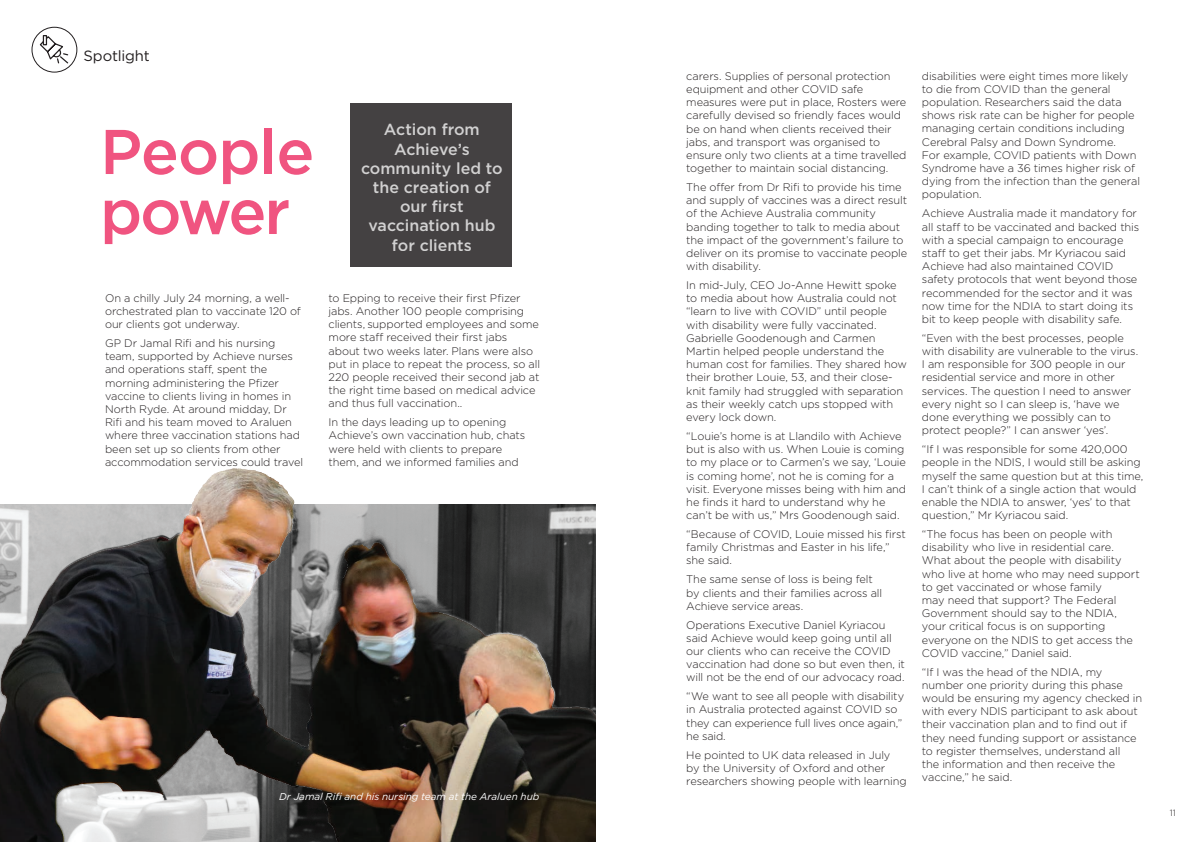
<style>
.page{position:relative;width:1191px;height:842px;background:#fff}
.page>*{position:absolute;margin:0;border:0;box-sizing:border-box;transform-origin:0 0}
.t1{font:500 63px/60px "Gotham";letter-spacing:-.02em;color:#f05480}
.t2{font:500 16px/19.2px "Gotham";letter-spacing:-.005em;color:#fff;text-align:center}
.t3{font:14.8px "Gotham";letter-spacing:-.01em;color:#231f20}
.t4{font:300 11px/13.2px "Gotham";letter-spacing:-.01em;color:#231f20}
.t5{font:italic 10px "Gotham";letter-spacing:-.005em;color:#fff}
.t6{font:300 9px "Gotham";color:#231f20}
</style>
<div class="page">
<div style="left:32px;top:27px;width:45px;height:45px;border:1px solid #231f20;border-radius:50%"></div>
<svg style="left:39px;top:34px;width:30px;height:31px"></svg>
<img style="left:0;top:468px;width:595px;height:374px">
<div style="left:350px;top:103px;width:162px;height:164px;background:#444142"></div>
<h3 class="t3" style="left:83px;top:46px;width:68px">Spotlight</h3>
<h1 class="t1" style="left:100px;top:121px;width:216px">People power</h1>
<h2 class="t2" style="left:361px;top:120px;width:143px">Action from<br>Achieve’s community led to the creation of our first vaccination hub for clients</h2>
<p class="t4" style="left:105px;top:291px;width:197px">On a chilly July 24 morning, a well&shy;orchestrated plan to vaccinate 120 of our clients got underway.</p>
<p class="t4" style="left:105px;top:336px;width:200px">GP Dr Jamal Rifi and his nursing team, supported by Achieve nurses and operations staff, spent the morning administering the Pfizer vaccine to clients living in homes in North Ryde. At around midday, Dr Rifi and his team moved to Araluen where three vaccination stations had been set up so clients from other accommodation services could travel</p>
<p class="t4" style="left:328px;top:291px;width:213px">to Epping to receive their first Pfizer jabs. Another 100 people comprising clients, supported employees and some more staff received their first jabs about two weeks later. Plans were also put in place to repeat the process, so all 220 people received their second jab at the right time based on medical advice and thus full vaccination..</p>
<p class="t4" style="left:328px;top:415px;width:198px">In the days leading up to opening Achieve’s own vaccination hub, chats were held with clients to prepare them, and we informed families and</p>
<p class="t5" style="left:279px;top:790px;width:262px">Dr Jamal Rifi and his nursing team at the Araluen hub</p>
<p class="t4" style="left:686px;top:69px;width:222px">carers. Supplies of personal protection equipment and other COVID safe measures were put in place, Rosters were carefully devised so friendly faces would be on hand when clients received their jabs, and transport was organised to ensure only two clients at a time travelled together to maintain social distancing.</p>
<p class="t4" style="left:686px;top:180px;width:222px">The offer from Dr Rifi to provide his time and supply of vaccines was a direct result of the Achieve Australia community banding together to talk to media about the impact of the government’s failure to deliver on its promise to vaccinate people with disability.</p>
<p class="t4" style="left:686px;top:278px;width:222px">In mid-July, CEO Jo-Anne Hewitt spoke to media about how Australia could not “learn to live with COVID” until people with disability were fully vaccinated.<br>Gabrielle Goodenough and Carmen Martin helped people understand the human cost for families. They shared how their brother Louie, 53, and their close&shy;knit family had struggled with separation as their weekly catch ups stopped with every lock down.</p>
<p class="t4" style="left:686px;top:429px;width:221px">“Louie’s home is at Llandilo with Achieve but is also with us. When Louie is coming to my place or to Carmen’s we say, ‘Louie is coming home’, not he is coming for a visit. Everyone misses being with him and he finds it hard to understand why he can’t be with us,” Mrs Goodenough said.</p>
<p class="t4" style="left:686px;top:527px;width:221px">“Because of COVID, Louie missed his first family Christmas and Easter in his life,” she said.</p>
<p class="t4" style="left:686px;top:572px;width:197px">The same sense of loss is being felt by clients and their families across all<br>Achieve service areas.</p>
<p class="t4" style="left:686px;top:618px;width:220px">Operations Executive Daniel Kyriacou said Achieve would keep going until all our clients who can receive the COVID vaccination had done so but even then, it will not be the end of our advocacy road.</p>
<p class="t4" style="left:686px;top:689px;width:219px">“We want to see all people with disability in Australia protected against COVID so they can experience full lives once again,” he said.</p>
<p class="t4" style="left:686px;top:748px;width:222px">He pointed to UK data released in July<br>by the University of Oxford and other researchers showing people with learning</p>
<p class="t4" style="left:922px;top:69px;width:220px">disabilities were eight times more likely to die from COVID than the general population. Researchers said the data shows risk rate can be higher for people managing certain conditions including Cerebral Palsy and Down Syndrome.<br>For example, COVID patients with Down Syndrome have a 36 times higher risk of dying from the infection than the general population.</p>
<p class="t4" style="left:922px;top:207px;width:219px">Achieve Australia made it mandatory for all staff to be vaccinated and backed this with a special campaign to encourage staff to get their jabs. Mr Kyriacou said Achieve had also maintained COVID safety protocols that went beyond those recommended for the sector and it was now time for the NDIA to start doing its bit to keep people with disability safe.</p>
<p class="t4" style="left:922px;top:331px;width:218px">“Even with the best processes, people with disability are vulnerable to the virus.<br>I am responsible for 300 people in our residential service and more in other services. The question I need to answer every night so I can sleep is, ‘have we done everything we possibly can to protect people?” I can answer ‘yes’.</p>
<p class="t4" style="left:922px;top:442px;width:223px">“If I was responsible for some 420,000 people in the NDIS, I would still be asking myself the same question but at this time, I can’t think of a single action that would enable the NDIA to answer, ‘yes’ to that question,” Mr Kyriacou said.</p>
<p class="t4" style="left:922px;top:527px;width:219px">“The focus has been on people with disability who live in residential care.<br>What about the people with disability who live at home who may need support to get vaccinated or whose family<br>may need that support? The Federal Government should say to the NDIA, your critical focus is on supporting everyone on the NDIS to get access the COVID vaccine,” Daniel said.</p>
<p class="t4" style="left:922px;top:665px;width:222px">“If I was the head of the NDIA, my number one priority during this phase would be ensuring my agency checked in with every NDIS participant to ask about their vaccination plan and to find out if they need funding support or assistance to register themselves, understand all<br>the information and then receive the vaccine,” he said.</p>
<p class="t6" style="left:1170px;top:807px;width:8px">11</p>
</div>
